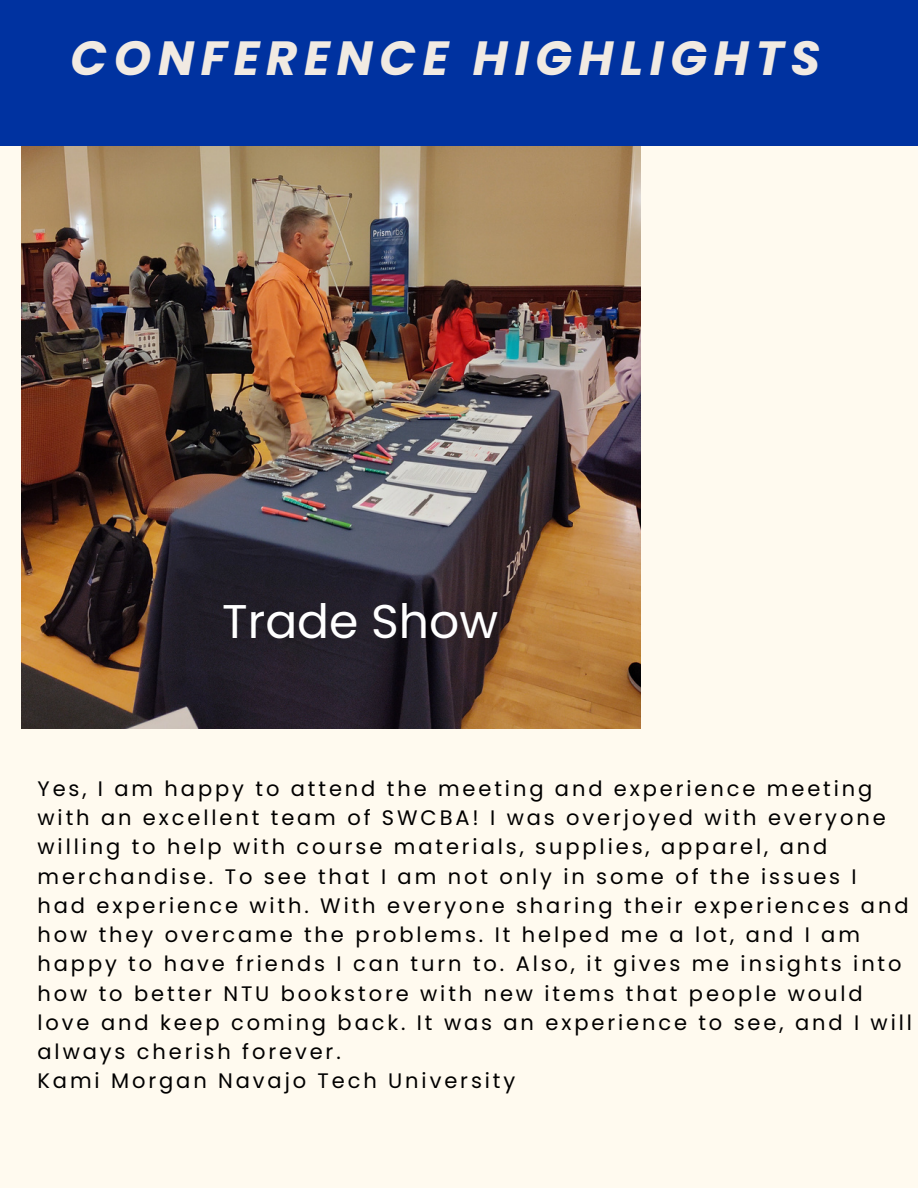
<style>
.page{position:relative;width:918px;height:1188px;background:#fffaef}
.page>*{position:absolute;margin:0;border:0;box-sizing:border-box;transform-origin:0 0}
.t1{font:italic 700 48px "Poppins";letter-spacing:.14em;color:#f1eae2}
.t2{font:47.25px "Poppins";color:#fff}
.t3{font:21px/29.2px "Poppins";letter-spacing:.14em;color:#000}
</style>
<div class="page">
<div style="left:0;top:0;width:918px;height:146px;background:#0032a0"></div>
<img style="left:21px;top:146px;width:619px;height:583px">
<p class="t1" style="left:71px;top:25px;width:751px">CONFERENCE HIGHLIGHTS</p>
<p class="t2" style="left:222px;top:588px;width:277px">Trade Show</p>
<p class="t3" style="left:38px;top:774px;width:876px">Yes, I am happy to attend the meeting and experience meeting with an excellent team of SWCBA! I was overjoyed with everyone willing to help with course materials, supplies, apparel, and merchandise. To see that I am not only in some of the issues I<br>had experience with. With everyone sharing their experiences and how they overcame the problems. It helped me a lot, and I am happy to have friends I can turn to. Also, it gives me insights into how to better NTU bookstore with new items that people would love and keep coming back. It was an experience to see, and I will always cherish forever.</p>
<p class="t3" style="left:38px;top:1066px;width:479px">Kami Morgan Navajo Tech University</p>
</div>
